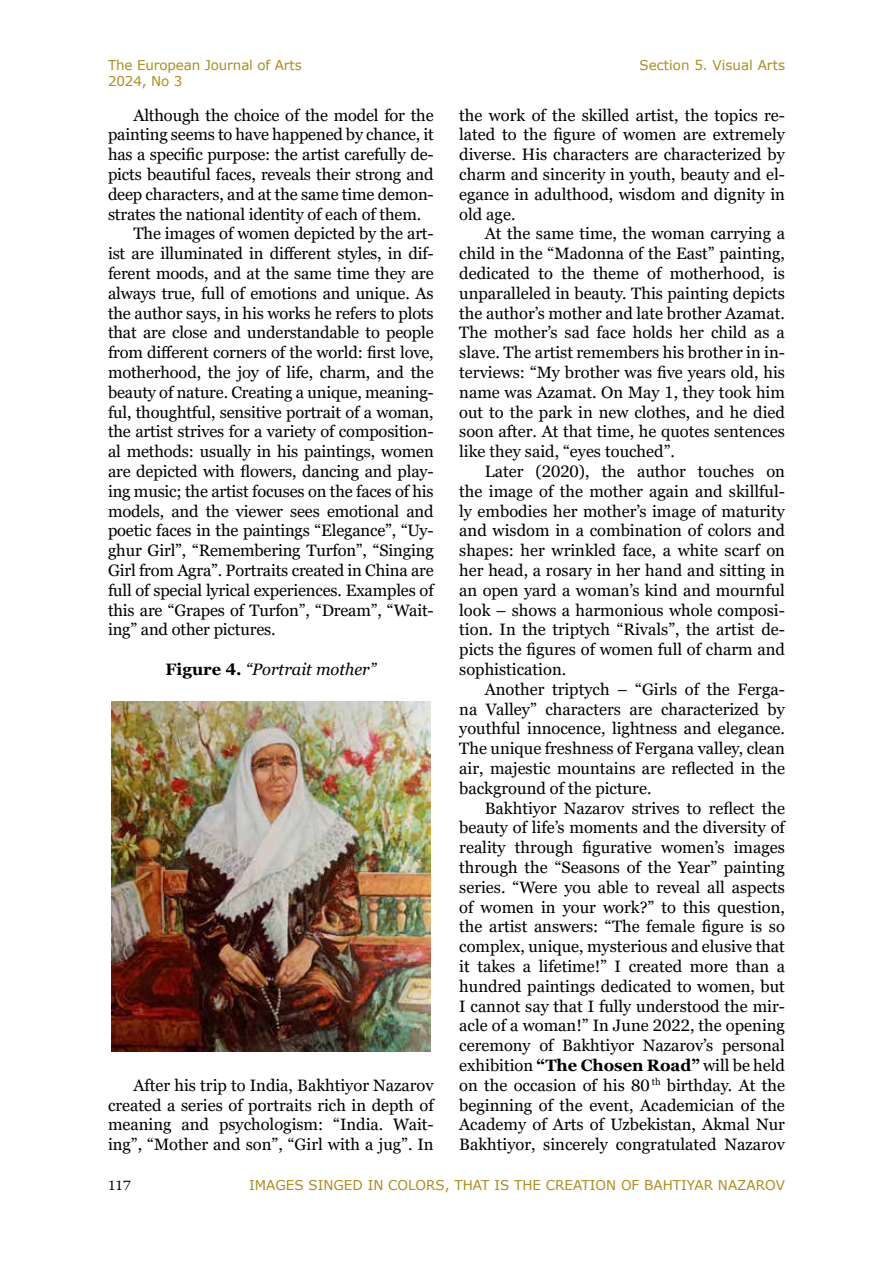
<style>
.page{position:relative;width:893px;height:1263px;background:#fff}
.page>*{position:absolute;margin:0;border:0;box-sizing:border-box;transform-origin:0 0}
.t1{font:16.5px/19.8px "Georgia Pro";letter-spacing:-.01em;color:#000;text-align:justify}
.t2{font:italic 16.5px "Georgia Pro";color:#000}
.t3{font:13.5px/16.2px "Verdana";color:#ac8d1e}
.t4{font:13.5px "Georgia Pro";color:#000}
.s1{font-weight:700;font-style:normal}
.s2{font-weight:700}
</style>
<div class="page">
<img style="left:112px;top:702px;width:318px;height:349px">
<p class="t3" style="left:108px;top:57px;width:195px">The European Journal of Arts<br>2024, No 3</p>
<p class="t3" style="left:639px;top:57px;width:147px">Section 5. Visual Arts</p>
<p class="t1" style="left:134px;top:106px;width:302px">Although the choice of the model for the</p>
<p class="t1" style="left:108px;top:125px;width:327px">painting seems to have happened by chance, it</p>
<p class="t1" style="left:108px;top:145px;width:327px">has a specific purpose: the artist carefully de-</p>
<p class="t1" style="left:108px;top:165px;width:327px">picts beautiful faces, reveals their strong and</p>
<p class="t1" style="left:108px;top:185px;width:327px">deep characters, and at the same time demon-</p>
<p class="t1" style="left:108px;top:205px;width:315px">strates the national identity of each of them.</p>
<p class="t1" style="left:134px;top:224px;width:302px">The images of women depicted by the art-</p>
<p class="t1" style="left:108px;top:244px;width:327px">ist are illuminated in different styles, in dif-</p>
<p class="t1" style="left:108px;top:264px;width:327px">ferent moods, and at the same time they are</p>
<p class="t1" style="left:108px;top:284px;width:327px">always true, full of emotions and unique. As</p>
<p class="t1" style="left:108px;top:304px;width:327px">the author says, in his works he refers to plots</p>
<p class="t1" style="left:108px;top:323px;width:327px">that are close and understandable to people</p>
<p class="t1" style="left:108px;top:343px;width:327px">from different corners of the world: first love,</p>
<p class="t1" style="left:108px;top:363px;width:327px">motherhood, the joy of life, charm, and the</p>
<p class="t1" style="left:108px;top:383px;width:327px">beauty of nature. Creating a unique, meaning-</p>
<p class="t1" style="left:108px;top:403px;width:327px">ful, thoughtful, sensitive portrait of a woman,</p>
<p class="t1" style="left:108px;top:422px;width:327px">the artist strives for a variety of composition-</p>
<p class="t1" style="left:108px;top:442px;width:327px">al methods: usually in his paintings, women</p>
<p class="t1" style="left:108px;top:462px;width:327px">are depicted with flowers, dancing and play-</p>
<p class="t1" style="left:108px;top:482px;width:327px">ing music; the artist focuses on the faces of his</p>
<p class="t1" style="left:108px;top:502px;width:327px">models, and the viewer sees emotional and</p>
<p class="t1" style="left:108px;top:521px;width:327px">poetic faces in the paintings “Elegance”, “Uy-</p>
<p class="t1" style="left:108px;top:541px;width:327px">ghur Girl”, “Remembering Turfon”, “Singing</p>
<p class="t1" style="left:108px;top:561px;width:327px">Girl from Agra”. Portraits created in China are</p>
<p class="t1" style="left:108px;top:581px;width:327px">full of special lyrical experiences. Examples of</p>
<p class="t1" style="left:108px;top:601px;width:327px">this are “Grapes of Turfon”, “Dream”, “Wait-</p>
<p class="t1" style="left:108px;top:620px;width:169px">ing” and other pictures.</p>
<p class="t2" style="left:166px;top:660px;width:212px"><span class="s1">Figure 4.</span> “Portrait mother”</p>
<p class="t1" style="left:459px;top:106px;width:327px">the work of the skilled artist, the topics re&shy;lated to the figure of women are extremely diverse. His characters are characterized by charm and sincerity in youth, beauty and el&shy;egance in adulthood, wisdom and dignity in old age.</p>
<p class="t1" style="left:459px;top:224px;width:327px;text-indent:26px">At the same time, the woman carrying a child in the “Madonna of the East” painting, dedicated to the theme of motherhood, is unparalleled in beauty. This painting depicts the author’s mother and late brother Azamat.<br>The mother’s sad face holds her child as a slave. The artist remembers his brother in in&shy;terviews: “My brother was five years old, his name was Azamat. On May 1, they took him out to the park in new clothes, and he died soon after. At that time, he quotes sentences like they said, “eyes touched”.</p>
<p class="t1" style="left:459px;top:462px;width:327px;text-indent:26px">Later (2020), the author touches on the image of the mother again and skillful&shy;ly embodies her mother’s image of maturity and wisdom in a combination of colors and shapes: her wrinkled face, a white scarf on her head, a rosary in her hand and sitting in an open yard a woman’s kind and mournful look – shows a harmonious whole composi&shy;tion. In the triptych “Rivals”, the artist de&shy;picts the figures of women full of charm and sophistication.</p>
<p class="t1" style="left:459px;top:680px;width:327px;text-indent:26px">Another triptych – “Girls of the Ferga&shy;na Valley” characters are characterized by youthful innocence, lightness and elegance.<br>The unique freshness of Fergana valley, clean air, majestic mountains are reflected in the background of the picture.</p>
<p class="t1" style="left:459px;top:799px;width:327px;text-indent:26px">Bakhtiyor Nazarov strives to reflect the beauty of life’s moments and the diversity of reality through figurative women’s images through the “Seasons of the Year” painting series. “Were you able to reveal all aspects of women in your work?” to this question, the artist answers: “The female figure is so complex, unique, mysterious and elusive that it takes a lifetime!” I created more than a hundred paintings dedicated to women, but I cannot say that I fully understood the mir&shy;acle of a woman!” In June 2022, the opening ceremony of Bakhtiyor Nazarov’s personal exhibition <span class="s2">“The Chosen Road”</span> will be held on the occasion of his 80 <sup>th</sup> birthday. At the beginning of the event, Academician of the Academy of Arts of Uzbekistan, Akmal Nur Bakhtiyor, sincerely congratulated Nazarov</p>
<p class="t1" style="left:108px;top:1076px;width:327px;text-indent:26px">After his trip to India, Bakhtiyor Nazarov created a series of portraits rich in depth of meaning and psychologism: “India. Wait&shy;ing”, “Mother and son”, “Girl with a jug”. In</p>
<p class="t4" style="left:108px;top:1178px;width:24px">117</p>
<p class="t3" style="left:249px;top:1177px;width:537px">IMAGES SINGED IN COLORS, THAT IS THE CREATION OF BAHTIYAR NAZAROV</p>
</div>
